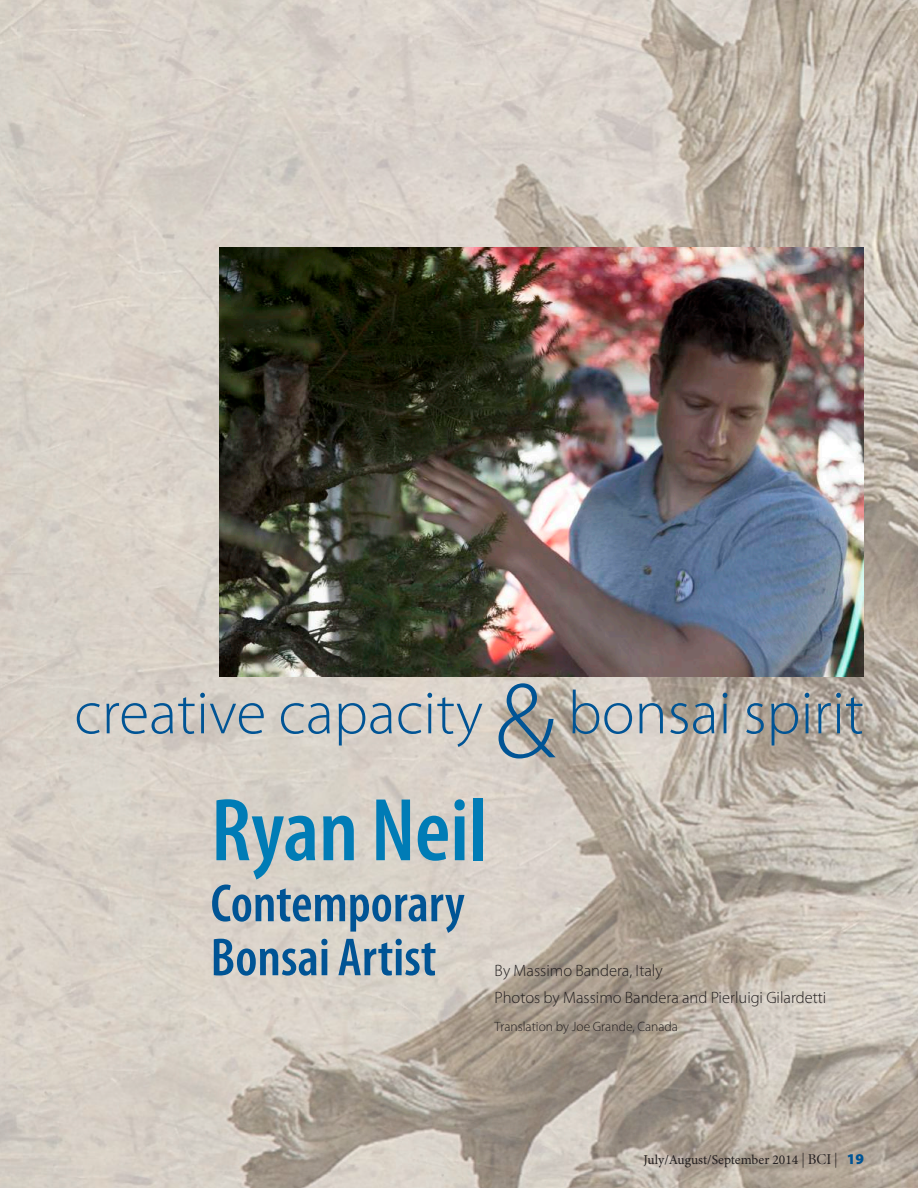
<style>
.page{position:relative;width:918px;height:1188px;background:#fff}
.page>*{position:absolute;margin:0;border:0;box-sizing:border-box;transform-origin:0 0}
.t1{font:600 condensed 90px "Myriad Pro";color:#007cb6}
.t2{font:300 61.65px "Myriad Pro";color:#005495}
.t3{font:600 condensed 54px/54px "Myriad Pro";color:#005495}
.t4{font:300 16.5px/27.8px "Myriad Pro";color:#231f20}
.t5{font:13.5px "Minion Pro";color:#231f20}
.t6{font:300 13.5px "Myriad Pro";color:#231f20}
.s1{font-size:108px}
.s2{font-family:"Myriad Pro";font-weight:300;font-stretch:condensed;font-size:15px}
.s3{font-family:"Minion Display";font-size:15px}
.s4{font-family:"Myriad Pro";font-weight:900;font-size:15px;color:#005495}
</style>
<div class="page">
<img style="left:0;top:0;width:918px;height:1188px">
<img style="left:220px;top:247px;width:644px;height:430px">
<h2 class="t2" style="left:74px;top:676px;width:791px">creative capacity <span class="s1">&amp;</span> bonsai spirit</h2>
<h1 class="t1" style="left:211px;top:775px;width:278px">Ryan Neil</h1>
<h3 class="t3" style="left:211px;top:875px;width:256px">Contemporary<br>Bonsai Artist</h3>
<p class="t4" style="left:495px;top:956px;width:333px">By Massimo Bandera, Italy<br>Photos by Massimo Bandera and Pierluigi Gilardetti</p>
<p class="t6" style="left:495px;top:1019px;width:185px">Translation by Joe Grande, Canada</p>
<p class="t5" style="left:644px;top:1151px;width:222px">July/August/September 2014 <span class="s2">|</span> <span class="s3">BCI</span> <span class="s2">|</span> <span class="s4">19</span></p>
</div>
